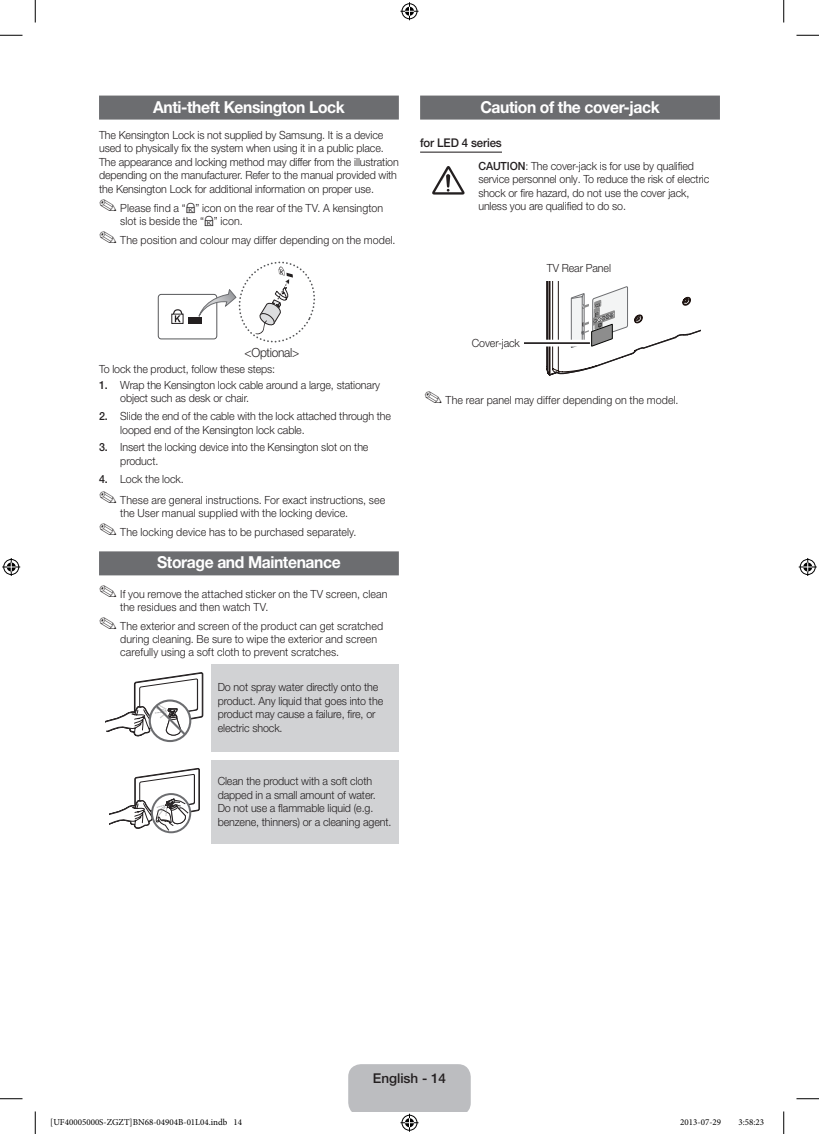
<style>
.page{position:relative;width:819px;height:1134px;background:#fff}
.page>*{position:absolute;margin:0;border:0;box-sizing:border-box;transform-origin:0 0}
.t1{font:700 16.5px "Helvetica Neue LT Pro";letter-spacing:-.025em;color:#fff;scale:.95 1}
.t2{font:500 13.5px "Helvetica Neue LT Pro";color:#231f20}
.t3{font:300 12.6px "Helvetica Neue LT Pro";letter-spacing:-.025em;color:#231f20;scale:.95 1}
.t4{font:500 12px "Helvetica Neue LT Pro";letter-spacing:-.01em;color:#231f20;scale:.95 1}
.t5{font:300 11.25px/13.5px "Helvetica Neue LT Pro";letter-spacing:-.01em;color:#231f20;scale:.95 1}
.t6{font:9px "Minion Pro";color:#000}
.s1{font-weight:500}
</style>
<div class="page">
<div style="left:99px;top:96px;width:300px;height:24px;background:#6c6d70"></div>
<div style="left:99px;top:551px;width:300px;height:24px;background:#6c6d70"></div>
<div style="left:158px;top:294px;width:59px;height:45px;border:1px solid #57585a;border-radius:3px"></div>
<svg style="left:198px;top:261px;width:117px;height:81px"></svg>
<div style="left:171px;top:314px;width:12px;height:10px;border:1px solid #231f20"></div>
<svg style="left:172px;top:309px;width:11px;height:13px"></svg>
<div style="left:189px;top:317px;width:13px;height:7px;background:#231f20"></div>
<div style="left:211px;top:663px;width:188px;height:88px;background:#d1d2d4"></div>
<svg style="left:150px;top:700px;width:40px;height:41px"></svg>
<div style="left:149px;top:699px;width:42px;height:43px;border:2px solid #6c6d70;border-radius:50%"></div>
<svg style="left:106px;top:672px;width:98px;height:65px"></svg>
<div style="left:211px;top:759px;width:188px;height:84px;background:#d1d2d4"></div>
<svg style="left:109px;top:768px;width:91px;height:66px"></svg>
<div style="left:420px;top:96px;width:300px;height:24px;background:#6c6d70"></div>
<hr style="left:420px;top:152px;width:82px;height:1px;background:#231f20">
<svg style="left:432px;top:166px;width:33px;height:29px"></svg>
<svg style="left:546px;top:282px;width:154px;height:93px"></svg>
<div style="left:524px;top:340px;width:66px;height:6px;background:#fff"></div>
<hr style="left:524px;top:342px;width:66px;height:2px;background:#231f20">
<svg style="left:0;top:35px;width:22px;height:1px"></svg>
<svg style="left:796px;top:35px;width:23px;height:1px"></svg>
<svg style="left:0;top:1098px;width:22px;height:1px"></svg>
<svg style="left:796px;top:1098px;width:23px;height:1px"></svg>
<svg style="left:35px;top:0;width:1px;height:22px"></svg>
<svg style="left:35px;top:1111px;width:1px;height:23px"></svg>
<svg style="left:783px;top:0;width:1px;height:22px"></svg>
<svg style="left:783px;top:1111px;width:1px;height:23px"></svg>
<svg style="left:400px;top:2px;width:18px;height:18px"></svg>
<svg style="left:348px;top:1064px;width:123px;height:67px"></svg>
<svg style="left:2px;top:558px;width:18px;height:18px"></svg>
<svg style="left:799px;top:558px;width:18px;height:18px"></svg>
<h1 class="t1" style="left:153px;top:96px;width:203px">Anti-theft Kensington Lock</h1>
<p class="t5" style="left:99px;top:128px;width:317px">The Kensington Lock is not supplied by Samsung. It is a device used to physically fix the system when using it in a public place.<br>The appearance and locking method may differ from the illustration depending on the manufacturer. Refer to the manual provided with the Kensington Lock for additional information on proper use.</p>
<p class="t5" style="left:120px;top:201px;width:278px;line-height:12.8px;text-indent:-21px">✎ Please find a “ ” icon on the rear of the TV. A kensington slot is beside the “ ” icon.</p>
<p class="t5" style="left:99px;top:233px;width:314px">✎ The position and colour may differ depending on the model.</p>
<h1 class="t1" style="left:480px;top:96px;width:190px">Caution of the cover-jack</h1>
<p class="t4" style="left:420px;top:136px;width:88px">for LED 4 series</p>
<p class="t5" style="left:478px;top:159px;width:245px"><span class="s1">CAUTION</span>: The cover-jack is for use by qualified service personnel only. To reduce the risk of electric shock or fire hazard, do not use the cover jack, unless you are qualified to do so.</p>
<p class="t5" style="left:547px;top:261px;width:69px">TV Rear Panel</p>
<p class="t3" style="left:245px;top:344px;width:59px">&lt;Optional&gt;</p>
<p class="t5" style="left:99px;top:362px;width:187px">To lock the product, follow these steps:</p>
<p class="t5" style="left:120px;top:378px;width:275px;text-indent:-21px"><span class="s1">1.</span> Wrap the Kensington lock cable around a large, stationary object such as desk or chair.</p>
<p class="t5" style="left:120px;top:409px;width:287px;text-indent:-21px"><span class="s1">2.</span> Slide the end of the cable with the lock attached through the looped end of the Kensington lock cable.</p>
<p class="t5" style="left:120px;top:440px;width:263px;text-indent:-21px"><span class="s1">3.</span> Insert the locking device into the Kensington slot on the product.</p>
<p class="t5" style="left:99px;top:468px;width:303px;line-height:21.3px"><span class="s1">4.</span> Lock the lock.<br>✎ These are general instructions. For exact instructions, see</p>
<p class="t5" style="left:99px;top:503px;width:272px;line-height:19.2px;text-indent:21px">the User manual supplied with the locking device. ✎ The locking device has to be purchased separately.</p>
<h1 class="t1" style="left:157px;top:552px;width:195px">Storage and Maintenance</h1>
<p class="t5" style="left:120px;top:587px;width:283px;line-height:12.8px;text-indent:-21px">✎ If you remove the attached sticker on the TV screen, clean the residues and then watch TV.</p>
<p class="t5" style="left:120px;top:619px;width:278px;line-height:12.8px;text-indent:-21px">✎ The exterior and screen of the product can get scratched during cleaning. Be sure to wipe the exterior and screen carefully using a soft cloth to prevent scratches.</p>
<p class="t5" style="left:218px;top:680px;width:176px">Do not spray water directly onto the product. Any liquid that goes into the product may cause a failure, fire, or electric shock.</p>
<p class="t5" style="left:218px;top:774px;width:184px">Clean the product with a soft cloth dapped in a small amount of water.<br>Do not use a flammable liquid (e.g. benzene, thinners) or a cleaning agent.</p>
<p class="t5" style="left:472px;top:336px;width:52px">Cover-jack</p>
<p class="t5" style="left:424px;top:393px;width:269px">✎ The rear panel may differ depending on the model.</p>
<p class="t2" style="left:373px;top:1069px;width:75px">English - 14</p>
<p class="t6" style="left:50px;top:1116px;width:193px">[UF40005000S-ZGZT]BN68-04904B-01L04.indb 14</p>
<p class="t6" style="left:680px;top:1116px;width:42px">2013-07-29</p>
<p class="t6" style="left:738px;top:1116px;width:27px">3:58:23</p>
</div>
